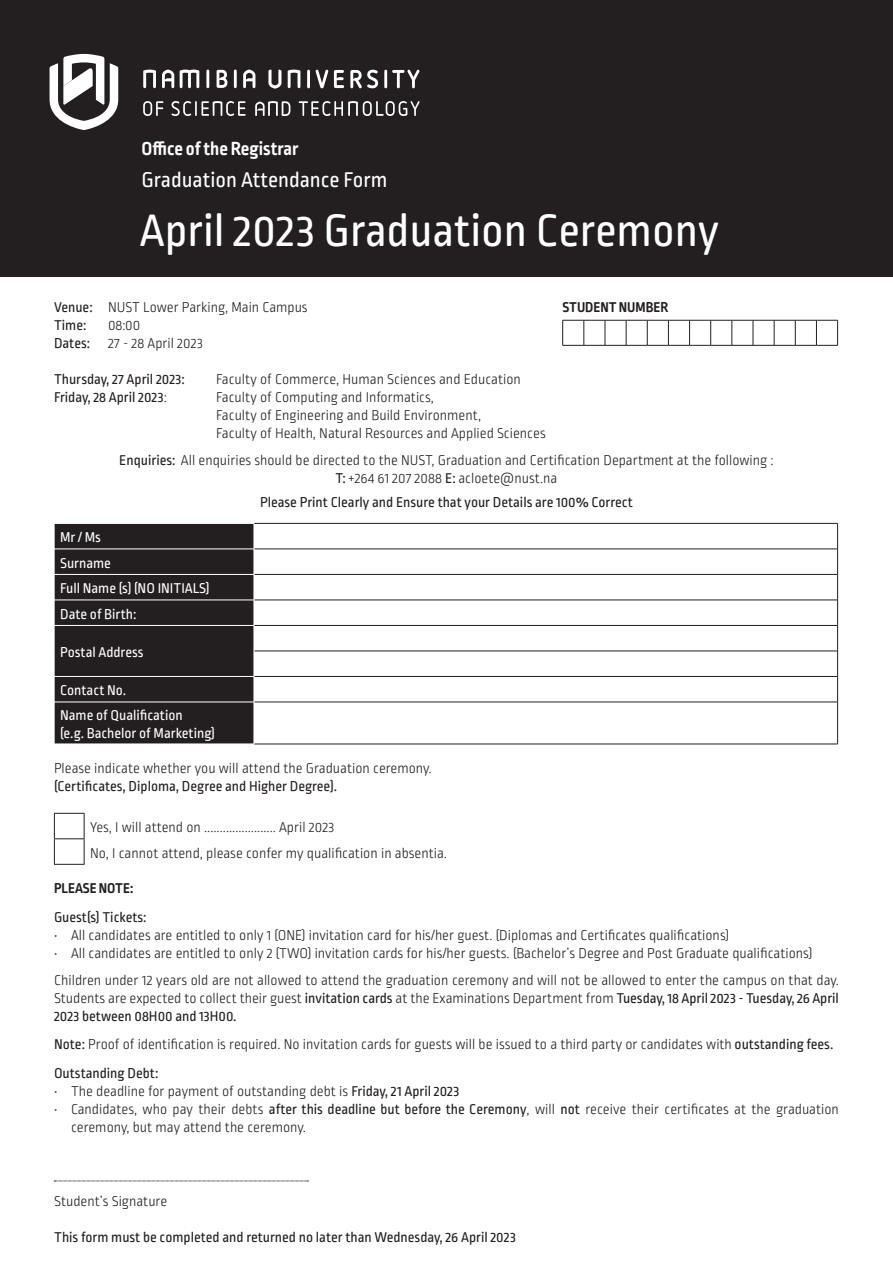
<style>
.page{position:relative;width:893px;height:1263px;background:#fff}
.page>*{position:absolute;margin:0;border:0;box-sizing:border-box;transform-origin:0 0}
.t1{font:48px "Ropa Soft Pro";color:#fff}
.t2{font:22.5px "Ropa Soft Pro";color:#fff}
.t3{font:700 19.8px "Ropa Soft Pro";color:#fff}
.t4{font:300 15px/18px "Ropa Soft Pro";color:#231f20;text-align:justify}
.t5{font:15px "Ropa Soft Pro";color:#231f20}
.t6{font:15px "Ropa Soft Pro";color:#fff}
.t7{font:700 15px "Ropa Soft Pro";color:#231f20}
.s1{font-weight:400}
.s2{font-weight:300}
</style>
<div class="page">
<div style="left:0;top:0;width:893px;height:276px;background:#231f20"></div>
<svg style="left:562px;top:320px;width:276px;height:26px"></svg>
<hr style="left:254px;top:549px;width:584px;height:1px;background:#231f20">
<hr style="left:254px;top:574px;width:584px;height:1px;background:#231f20">
<hr style="left:254px;top:600px;width:584px;height:1px;background:#231f20">
<svg style="left:837px;top:524px;width:1px;height:178px"></svg>
<hr style="left:837px;top:702px;width:1px;height:42px;background:#231f20">
<hr style="left:254px;top:523px;width:584px;height:1px;background:#231f20">
<hr style="left:254px;top:625px;width:584px;height:1px;background:#231f20">
<hr style="left:254px;top:651px;width:584px;height:1px;background:#231f20">
<hr style="left:254px;top:676px;width:584px;height:1px;background:#231f20">
<hr style="left:254px;top:702px;width:584px;height:1px;background:#231f20">
<hr style="left:254px;top:744px;width:584px;height:1px;background:#231f20">
<div style="left:54px;top:523px;width:201px;height:221px;background:#231f20"></div>
<hr style="left:54px;top:702px;width:200px;height:1px;background:#fff">
<hr style="left:54px;top:702px;width:1px;height:42px;background:#fff">
<hr style="left:254px;top:702px;width:1px;height:42px;background:#fff">
<hr style="left:54px;top:813px;width:31px;height:1px;background:#231f20">
<hr style="left:54px;top:838px;width:31px;height:1px;background:#231f20">
<svg style="left:54px;top:814px;width:1px;height:50px"></svg>
<svg style="left:84px;top:814px;width:1px;height:50px"></svg>
<hr style="left:54px;top:864px;width:31px;height:1px;background:#231f20">
<svg style="left:54px;top:1181px;width:254px;height:1px"></svg>
<svg style="left:50px;top:54px;width:68px;height:76px"></svg>
<svg style="left:143px;top:69px;width:277px;height:47px"></svg>
<p class="t3" style="left:141px;top:137px;width:159px">Office of the Registrar</p>
<p class="t2" style="left:141px;top:167px;width:247px">Graduation Attendance Form</p>
<p class="t1" style="left:139px;top:205px;width:581px">April 2023 Graduation Ceremony</p>
<p class="t4" style="left:54px;top:299px;width:255px"><span class="s1">Venue:</span> NUST Lower Parking, Main Campus</p>
<p class="t7" style="left:563px;top:298px;width:107px">STUDENT NUMBER</p>
<p class="t5" style="left:54px;top:317px;width:34px">Time:</p>
<p class="t4" style="left:108px;top:317px;width:34px">08:00</p>
<p class="t4" style="left:54px;top:335px;width:150px"><span class="s1">Dates:</span> 27 - 28 April 2023</p>
<p class="t5" style="left:54px;top:371px;width:132px">Thursday, 27 April 2023:</p>
<p class="t4" style="left:216px;top:371px;width:306px">Faculty of Commerce, Human Sciences and Education</p>
<p class="t5" style="left:54px;top:389px;width:114px">Friday, 28 April 2023<span class="s2">:</span></p>
<p class="t4" style="left:216px;top:389px;width:219px">Faculty of Computing and Informatics,</p>
<p class="t4" style="left:216px;top:407px;width:267px">Faculty of Engineering and Build Environment,</p>
<p class="t4" style="left:216px;top:425px;width:331px">Faculty of Health, Natural Resources and Applied Sciences</p>
<p class="t4" style="left:119px;top:452px;width:656px"><span class="s1">Enquiries:</span> All enquiries should be directed to the NUST, Graduation and Certification Department at the following :</p>
<p class="t4" style="left:336px;top:470px;width:223px"><span class="s1">T:</span> +264 61 207 2088 <span class="s1">E:</span> acloete@nust.na</p>
<p class="t5" style="left:260px;top:494px;width:374px">Please Print Clearly and Ensure that your Details are 100% Correct</p>
<p class="t6" style="left:60px;top:529px;width:42px">Mr / Ms</p>
<p class="t6" style="left:60px;top:555px;width:52px">Surname</p>
<p class="t6" style="left:60px;top:580px;width:151px">Full Name (s) (NO INITIALS)</p>
<p class="t6" style="left:60px;top:606px;width:78px">Date of Birth:</p>
<p class="t6" style="left:60px;top:644px;width:85px">Postal Address</p>
<p class="t6" style="left:60px;top:682px;width:68px">Contact No.</p>
<p class="t6" style="left:60px;top:707px;width:124px">Name of Qualification</p>
<p class="t6" style="left:60px;top:725px;width:156px">(e.g. Bachelor of Marketing)</p>
<p class="t4" style="left:54px;top:759px;width:379px">Please indicate whether you will attend the Graduation ceremony.</p>
<p class="t5" style="left:54px;top:777px;width:285px">(Certificates, Diploma, Degree and Higher Degree).</p>
<p class="t4" style="left:90px;top:819px;width:246px">Yes, I will attend on ....................... April 2023</p>
<p class="t4" style="left:90px;top:845px;width:358px">No, I cannot attend, please confer my qualification in absentia.</p>
<p class="t7" style="left:54px;top:880px;width:81px">PLEASE NOTE:</p>
<p class="t5" style="left:54px;top:909px;width:94px">Guest(s) Tickets:</p>
<p class="t4" style="left:54px;top:927px;width:677px">• All candidates are entitled to only 1 (ONE) invitation card for his/her guest. (Diplomas and Certificates qualifications)</p>
<p class="t4" style="left:54px;top:945px;width:760px">• All candidates are entitled to only 2 (TWO) invitation cards for his/her guests. (Bachelor’s Degree and Post Graduate qualifications)</p>
<p class="t4" style="left:54px;top:972px;width:786px">Children under 12 years old are not allowed to attend the graduation ceremony and will not be allowed to enter the campus on that day.<br>Students are expected to collect their guest <span class="s1">invitation cards</span> at the Examinations Department from <span class="s1">Tuesday, 18 April 2023 - Tuesday, 26 April 2023 between 08H00 and 13H00.</span></p>
<p class="t4" style="left:54px;top:1036px;width:781px"><span class="s1">Note:</span> Proof of identification is required. No invitation cards for guests will be issued to a third party or candidates with <span class="s1">outstanding fees.</span></p>
<p class="t5" style="left:54px;top:1065px;width:106px">Outstanding Debt:</p>
<p class="t4" style="left:54px;top:1083px;width:407px">• The deadline for payment of outstanding debt is <span class="s1">Friday, 21 April 2023</span></p>
<p class="t4" style="left:71px;top:1101px;width:769px;text-indent:-17px">• Candidates, who pay their debts <span class="s1">after this deadline but before the Ceremony</span>, will <span class="s1">not</span> receive their certificates at the graduation ceremony, but may attend the ceremony.</p>
<p class="t4" style="left:54px;top:1193px;width:115px">Student’s Signature</p>
<p class="t5" style="left:54px;top:1229px;width:463px">This form must be completed and returned no later than Wednesday, 26 April 2023</p>
</div>
